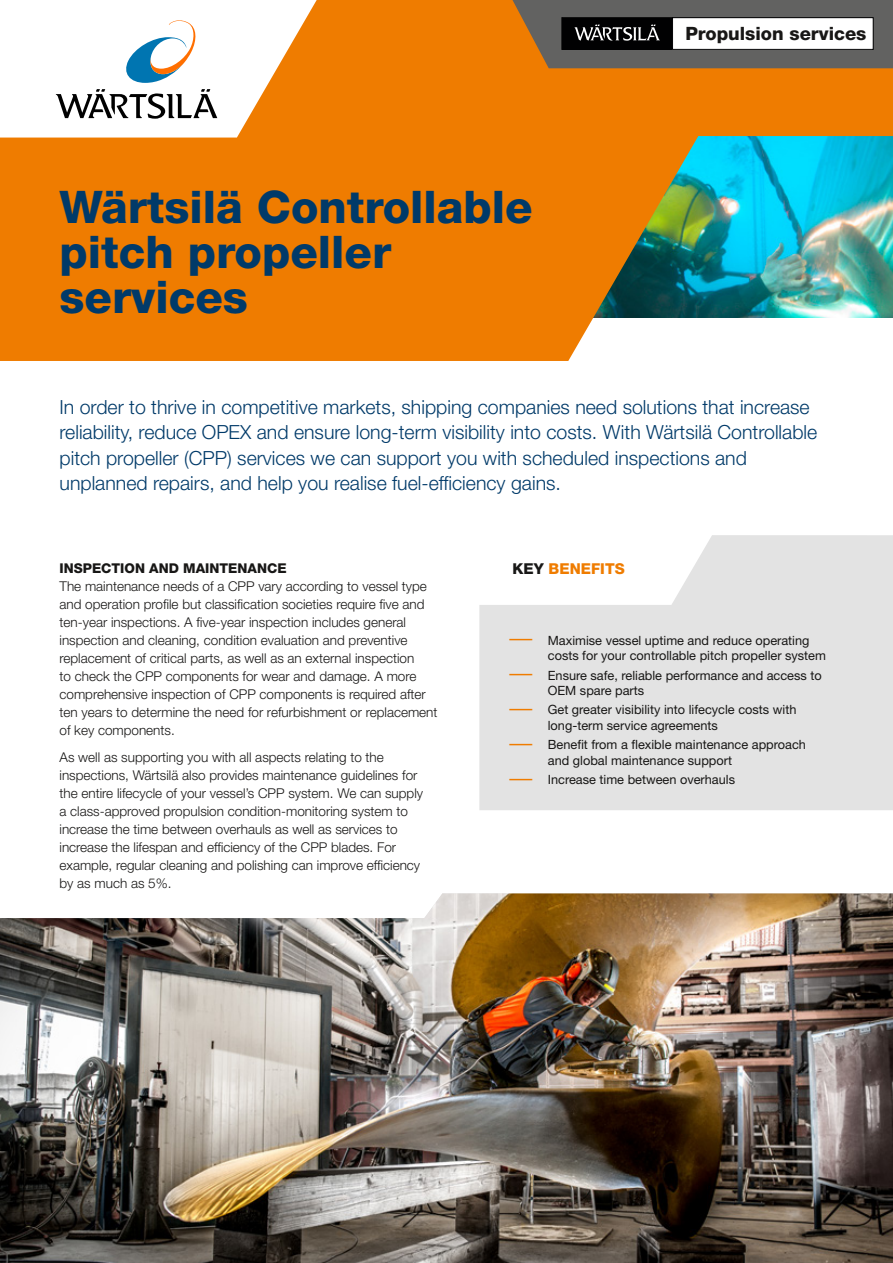
<style>
.page{position:relative;width:893px;height:1263px;background:#fff}
.page>*{position:absolute;margin:0;border:0;box-sizing:border-box;transform-origin:0 0}
.t1{font:800 45px/45px "Helvetica Neue LT Std";color:#003a69}
.t2{font:300 19.5px/25.5px "Helvetica Neue LT Std";color:#003a69}
.t3{font:800 18.45px "Helvetica Neue LT Std";color:#181716}
.t4{font:800 15px "Helvetica Neue LT Std";color:#ef7c00}
.t5{font:300 13.5px/18px "Helvetica Neue LT Std";color:#181716}
.t6{font:800 13.5px "Helvetica Neue LT Std";color:#181716}
.t7{font:12.75px/15.3px "Helvetica Neue LT Std";color:#181716}
.s1{color:#181716}
.s2{font-weight:500;font-stretch:expanded;font-size:12.15px;color:#ef7c00}
</style>
<div class="page">
<svg style="left:0;top:0;width:893px;height:361px;background:#cc8a2c"></svg>
<svg style="left:506px;top:0;width:387px;height:68px;background:#61574c"></svg>
<div style="left:672px;top:18px;width:201px;height:31px;background:#fff"></div>
<div style="left:672px;top:17px;width:202px;height:33px;border:1px solid #010102"></div>
<svg style="left:479px;top:535px;width:414px;height:275px;background:#e6e6e6"></svg>
<img style="left:0;top:893px;width:893px;height:370px">
<svg style="left:0;top:0;width:326px;height:138px"></svg>
<h1 class="t1" style="left:60px;top:184px;width:475px">Wärtsilä Controllable pitch propeller services</h1>
<h3 class="t3" style="left:685px;top:23px;width:183px">Propulsion services</h3>
<p class="t2" style="left:60px;top:394px;width:759px">In order to thrive in competitive markets, shipping companies need solutions that increase reliability, reduce OPEX and ensure long-term visibility into costs. With Wärtsilä Controllable pitch propeller (CPP) services we can support you with scheduled inspections and unplanned repairs, and help you realise fuel-efficiency gains.</p>
<p class="t6" style="left:60px;top:560px;width:229px">INSPECTION AND MAINTENANCE</p>
<p class="t5" style="left:60px;top:577px;width:379px">The maintenance needs of a CPP vary according to vessel type and operation profile but classification societies require five and ten-year inspections. A five-year inspection includes general inspection and cleaning, condition evaluation and preventive replacement of critical parts, as well as an external inspection<br>to check the CPP components for wear and damage. A more comprehensive inspection of CPP components is required after ten years to determine the need for refurbishment or replacement of key components.</p>
<p class="t5" style="left:60px;top:747px;width:365px">As well as supporting you with all aspects relating to the inspections, Wärtsilä also provides maintenance guidelines for the entire lifecycle of your vessel’s CPP system. We can supply a class-approved propulsion condition-monitoring system to increase the time between overhauls as well as services to increase the lifespan and efficiency of the CPP blades. For example, regular cleaning and polishing can improve efficiency by as much as 5%.</p>
<p class="t4" style="left:512px;top:560px;width:114px"><span class="s1">KEY</span> BENEFITS</p>
<p class="t7" style="left:548px;top:632px;width:280px;text-indent:-38px"><span class="s2">—</span> Maximise vessel uptime and reduce operating costs for your controllable pitch propeller system</p>
<p class="t7" style="left:548px;top:667px;width:275px;text-indent:-38px"><span class="s2">—</span> Ensure safe, reliable performance and access to<br>OEM spare parts</p>
<p class="t7" style="left:548px;top:702px;width:250px;text-indent:-38px"><span class="s2">—</span> Get greater visibility into lifecycle costs with long-term service agreements</p>
<p class="t7" style="left:548px;top:737px;width:260px;text-indent:-38px"><span class="s2">—</span> Benefit from a flexible maintenance approach and global maintenance support</p>
<p class="t7" style="left:510px;top:772px;width:227px"><span class="s2">—</span> Increase time between overhauls</p>
</div>
